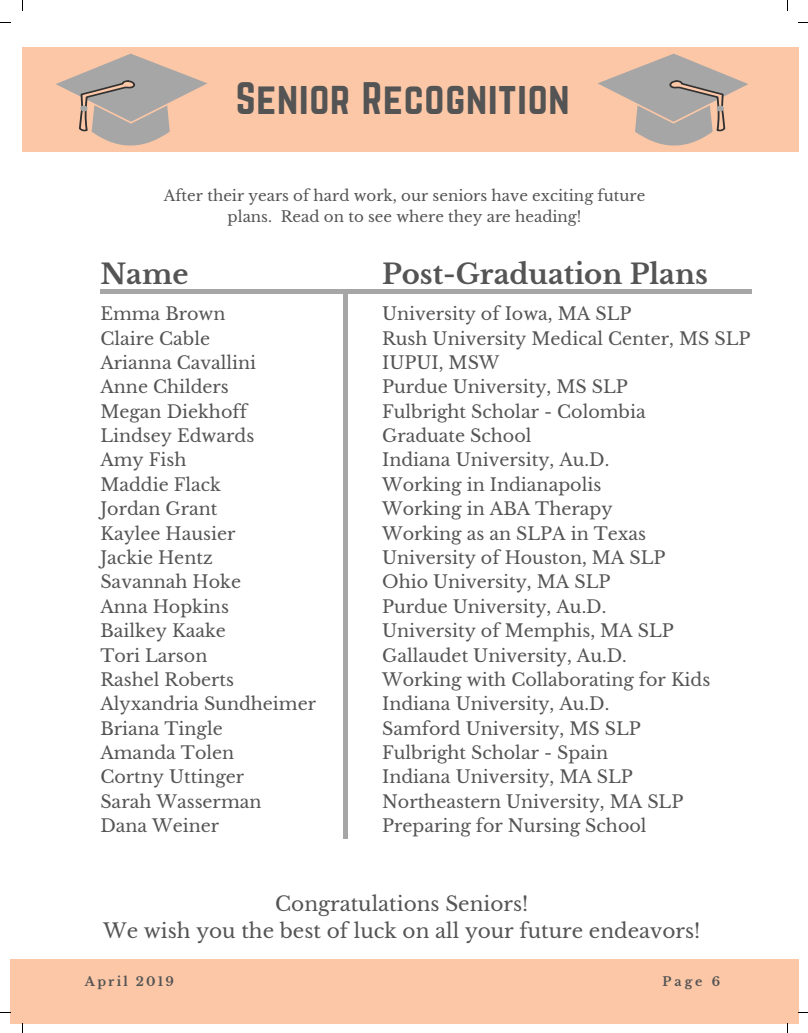
<style>
.page{position:relative;width:808px;height:1033px;background:#fff}
.page>*{position:absolute;margin:0;border:0;box-sizing:border-box;transform-origin:0 0}
.t1{font:40px "Norwester";letter-spacing:.02em;color:#545454}
.t2{font:700 27.5px "Libre Baskerville";color:#545454}
.t3{font:20px/27.2px "Libre Baskerville";color:#545454;text-align:center}
.t4{font:17.5px/24.4px "Libre Baskerville";color:#545454}
.t5{font:15px/20.6px "Libre Baskerville";color:#545454;text-align:center}
.t6{font:700 12.5px "Libre Baskerville";letter-spacing:.18em;color:#545454}
</style>
<div class="page">
<div style="left:22px;top:47px;width:776px;height:104px;background:#fbc7a7"></div>
<hr style="left:100px;top:290px;width:651px;height:4px;background:#a6a6a6">
<svg style="left:56px;top:54px;width:151px;height:91px"></svg>
<svg style="left:597px;top:54px;width:151px;height:91px"></svg>
<div style="left:10px;top:960px;width:788px;height:63px;background:#fbc7a7"></div>
<hr style="left:343px;top:293px;width:4px;height:545px;background:#a6a6a6">
<h1 class="t1" style="left:236px;top:79px;width:335px">Senior Recognition</h1>
<p class="t5" style="left:164px;top:185px;width:483px">After their years of hard work, our seniors have exciting future plans. Read on to see where they are heading!</p>
<h2 class="t2" style="left:382px;top:257px;width:327px">Post-Graduation Plans</h2>
<p class="t4" style="left:100px;top:302px;width:217px">Emma Brown<br>Claire Cable<br>Arianna Cavallini<br>Anne Childers<br>Megan Diekhoff<br>Lindsey Edwards<br>Amy Fish<br>Maddie Flack<br>Jordan Grant<br>Kaylee Hausier<br>Jackie Hentz<br>Savannah Hoke<br>Anna Hopkins<br>Bailkey Kaake<br>Tori Larson<br>Rashel Roberts<br>Alyxandria Sundheimer<br>Briana Tingle<br>Amanda Tolen<br>Cortny Uttinger<br>Sarah Wasserman<br>Dana Weiner</p>
<p class="t4" style="left:382px;top:302px;width:370px">University of Iowa, MA SLP<br>Rush University Medical Center, MS SLP<br>IUPUI, MSW<br>Purdue University, MS SLP<br>Fulbright Scholar - Colombia<br>Graduate School<br>Indiana University, Au.D.<br>Working in Indianapolis<br>Working in ABA Therapy<br>Working as an SLPA in Texas<br>University of Houston, MA SLP<br>Ohio University, MA SLP<br>Purdue University, Au.D.<br>University of Memphis, MA SLP<br>Gallaudet University, Au.D.<br>Working with Collaborating for Kids<br>Indiana University, Au.D.<br>Samford University, MS SLP<br>Fulbright Scholar - Spain<br>Indiana University, MA SLP<br>Northeastern University, MA SLP<br>Preparing for Nursing School</p>
<h2 class="t2" style="left:100px;top:257px;width:90px">Name</h2>
<p class="t3" style="left:103px;top:890px;width:598px">Congratulations Seniors!<br>We wish you the best of luck on all your future endeavors!</p>
<p class="t6" style="left:85px;top:973px;width:90px">April 2019</p>
<p class="t6" style="left:662px;top:973px;width:59px">Page 6</p>
</div>
